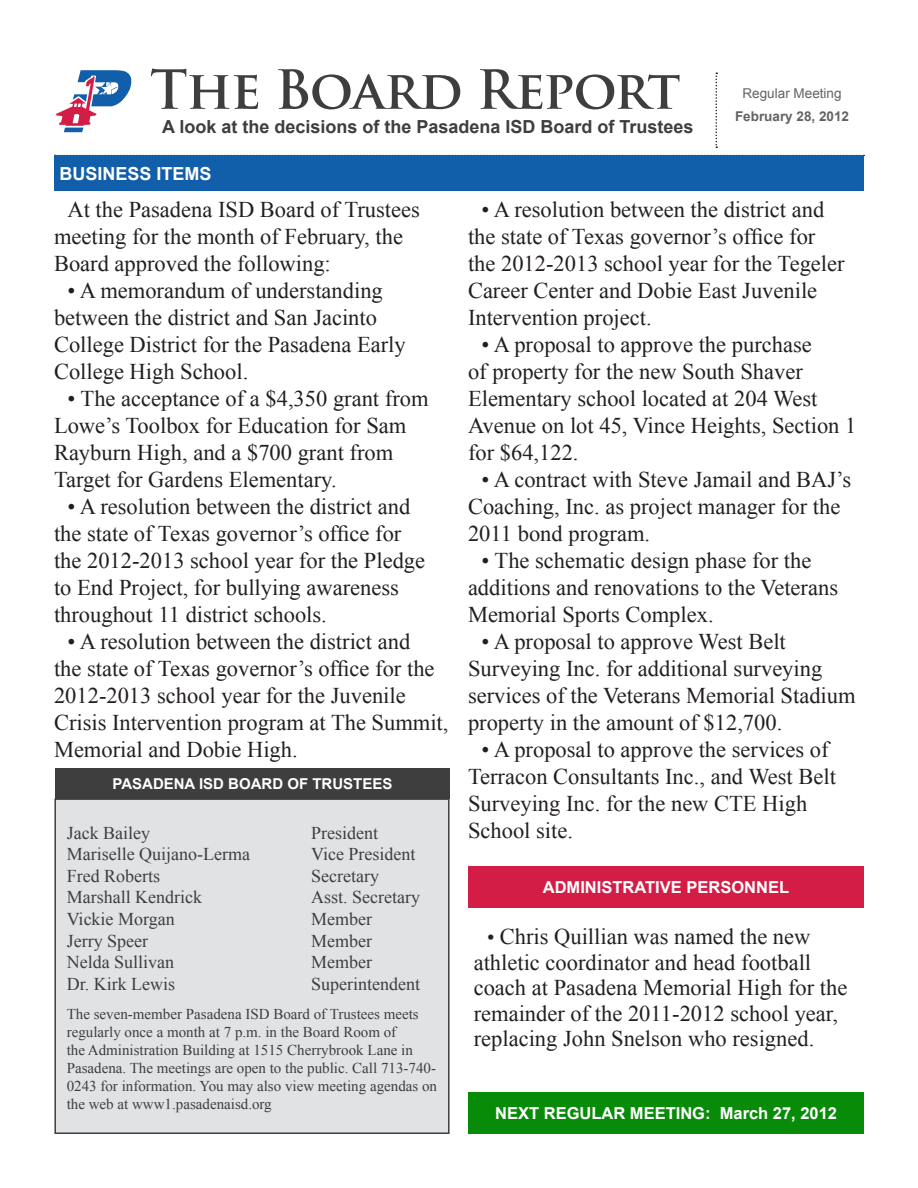
<style>
.page{position:relative;width:918px;height:1188px;background:#fff}
.page>*{position:absolute;margin:0;border:0;box-sizing:border-box;transform-origin:0 0}
.t1{font:700 52.5px "Trajan Pro";letter-spacing:-.02em;color:#3e3e3f}
.t2{font:22.5px/27px "Times New Roman";color:#231f20}
.t3{font:18px "Times New Roman";color:#3e3e3f}
.t4{font:700 18px "Arial";color:#3e3e3f}
.t5{font:700 18px "Arial";color:#fff}
.t6{font:700 16.5px "Arial";color:#fff}
.t7{font:15px/18px "Times New Roman";color:#3e3e3f}
.t8{font:700 15px "Arial";color:#fff}
.t9{font:700 13.5px "Arial";color:#636366}
.t10{font:13.5px "Arial";color:#636366}
.s1{font-size:21px}
</style>
<div class="page">
<svg style="left:55px;top:155px;width:809px;height:1px"></svg>
<svg style="left:56px;top:70px;width:76px;height:62px"></svg>
<svg style="left:716px;top:73px;width:1px;height:75px"></svg>
<div style="left:54px;top:156px;width:810px;height:35px;background:#115eab"></div>
<div style="left:55px;top:799px;width:394px;height:334px;background:#e1e2e4"></div>
<div style="left:54px;top:798px;width:396px;height:336px;border:2px solid #3e3e3f"></div>
<div style="left:55px;top:768px;width:395px;height:30px;background:#3e3e3f"></div>
<div style="left:468px;top:1092px;width:396px;height:42px;background:#098b0a"></div>
<div style="left:468px;top:866px;width:396px;height:41px;background:#d41d46"></div>
<p class="t1" style="left:150px;top:57px;width:532px">The Board Report</p>
<p class="t4" style="left:162px;top:115px;width:533px">A look at the decisions of the Pasadena ISD Board of Trustees</p>
<p class="t10" style="left:743px;top:84px;width:101px">Regular Meeting</p>
<p class="t9" style="left:735px;top:108px;width:116px">February 28, 2012</p>
<p class="t5" style="left:59px;top:162px;width:154px">BUSINESS ITEMS</p>
<p class="t2" style="left:54px;top:195px;width:367px;text-indent:14px">At the Pasadena ISD Board of Trustees meeting for the month of February, the<br>Board approved the following:</p>
<p class="t2" style="left:54px;top:276px;width:353px;text-indent:14px">• A memorandum of understanding between the district and San Jacinto<br>College District for the Pasadena Early<br>College High School.</p>
<p class="t2" style="left:54px;top:384px;width:376px;text-indent:14px">• The acceptance of a $4,350 grant from Lowe’s Toolbox for Education for Sam Rayburn High, and a $700 grant from Target for Gardens Elementary.</p>
<p class="t2" style="left:54px;top:492px;width:373px;text-indent:14px">• A resolution between the district and the state of Texas governor’s office for the 2012-2013 school year for the Pledge to End Project, for bullying awareness throughout 11 district schools.</p>
<p class="t2" style="left:54px;top:627px;width:396px;text-indent:14px">• A resolution between the district and<br>the state of Texas governor’s office for the 2012-2013 school year for the Juvenile Crisis Intervention program at The Summit, Memorial and Dobie High.</p>
<p class="t8" style="left:112px;top:773px;width:282px">PASADENA ISD BOARD OF TRUSTEES</p>
<p class="t2" style="left:468px;top:195px;width:378px;text-indent:14px">• A resolution between the district and the state of Texas governor’s office for the 2012-2013 school year for the Tegeler Career Center and Dobie East Juvenile Intervention project.</p>
<p class="t2" style="left:468px;top:330px;width:390px;text-indent:14px">• A proposal to approve the purchase<br>of property for the new South Shaver<br>Elementary school located at 204 West<br>Avenue on lot 45, Vince Heights, Section 1 for $64,122.</p>
<p class="t2" style="left:468px;top:465px;width:385px;text-indent:14px">• A contract with Steve Jamail and BAJ’s<br>Coaching, Inc. as project manager for the<br>2011 bond program.</p>
<p class="t2" style="left:468px;top:546px;width:372px;text-indent:14px">• The schematic design phase for the additions and renovations to the Veterans<br>Memorial Sports Complex.</p>
<p class="t2" style="left:468px;top:627px;width:389px;text-indent:14px">• A proposal to approve West Belt Surveying Inc. for additional surveying services of the Veterans Memorial Stadium property in the amount of $12,700.</p>
<p class="t2" style="left:468px;top:735px;width:370px;text-indent:14px">• A proposal to approve the services of<br>Terracon Consultants Inc., and West Belt<br>Surveying Inc. for the new CTE High</p>
<p class="t3" style="left:67px;top:820px;width:85px">Jack Bailey</p>
<p class="t3" style="left:311px;top:820px;width:68px">President</p>
<p class="t2" style="left:468px;top:816px;width:107px">School site.</p>
<p class="t3" style="left:67px;top:842px;width:185px">Mariselle Quijano-Lerma</p>
<p class="t3" style="left:311px;top:842px;width:106px">Vice President</p>
<p class="t3" style="left:67px;top:864px;width:95px">Fred Roberts</p>
<p class="t3" style="left:311px;top:864px;width:69px">Secretary</p>
<p class="t3" style="left:67px;top:885px;width:137px">Marshall Kendrick</p>
<p class="t3" style="left:311px;top:885px;width:110px">Asst. Secretary</p>
<p class="t3" style="left:67px;top:907px;width:110px">Vickie Morgan</p>
<p class="t3" style="left:311px;top:907px;width:62px">Member</p>
<p class="t3" style="left:67px;top:928px;width:83px">Jerry Speer</p>
<p class="t3" style="left:311px;top:928px;width:62px">Member</p>
<p class="t3" style="left:67px;top:950px;width:109px">Nelda Sullivan</p>
<p class="t3" style="left:311px;top:950px;width:62px">Member</p>
<p class="t3" style="left:67px;top:972px;width:110px">Dr. Kirk Lewis</p>
<p class="t3" style="left:311px;top:972px;width:110px">Superintendent</p>
<p class="t7" style="left:67px;top:1004px;width:372px">The seven-member Pasadena ISD Board of Trustees meets regularly once a month at 7 p.m. in the Board Room of<br>the Administration Building at 1515 Cherrybrook Lane in Pasadena. The meetings are open to the public. Call 713-740- 0243 for information. You may also view meeting agendas on the web at www1.pasadenaisd.org</p>
<p class="t6" style="left:543px;top:876px;width:248px">ADMINISTRATIVE PERSONNEL</p>
<p class="t2" style="left:474px;top:924px;width:375px;line-height:25.5px;text-indent:14px"><span class="s1">•</span> Chris Quillian was named the new athletic coordinator and head football coach at Pasadena Memorial High for the remainder of the 2011-2012 school year, replacing John Snelson who resigned.</p>
<p class="t6" style="left:495px;top:1102px;width:343px">NEXT REGULAR MEETING: March 27, 2012</p>
</div>
